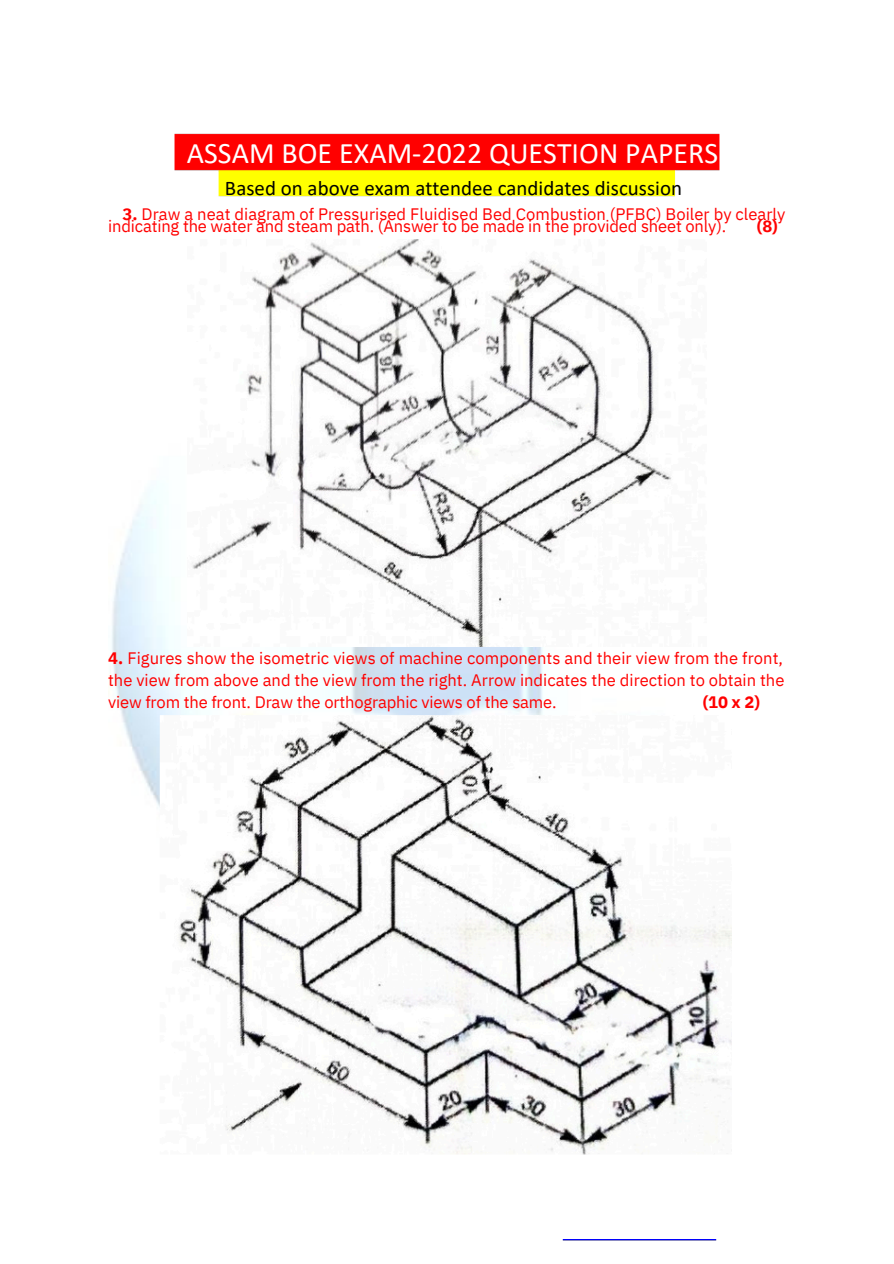
<style>
.page{position:relative;width:894px;height:1264px;background:#fff}
.page>*{position:absolute;margin:0;border:0;box-sizing:border-box;transform-origin:0 0}
.t1{font:29.85px "Calibri";color:#fff}
.t2{font:20.85px "Calibri";color:#000}
.t3{font:16.5px "IBM Plex Sans";color:#f00}
.t4{font:700 16.5px "IBM Plex Sans";color:#f00}
.s1{font-weight:700}
</style>
<div class="page">
<img style="left:111px;top:486px;width:621px;height:458px">
<img style="left:174px;top:133px;width:546px;height:64px">
<img style="left:562px;top:1239px;width:155px;height:1px">
<img style="left:187px;top:240px;width:518px;height:406px">
<img style="left:160px;top:715px;width:571px;height:439px">
<p class="t1" style="left:187px;top:140px;width:533px">ASSAM BOE EXAM-2022 QUESTION PAPERS</p>
<p class="t2" style="left:225px;top:180px;width:458px">Based on above exam attendee candidates discussion</p>
<p class="t3" style="left:122px;top:203px;width:664px"><span class="s1">3.</span> Draw a neat diagram of Pressurised Fluidised Bed Combustion (PFBC) Boiler by clearly</p>
<p class="t3" style="left:108px;top:215px;width:619px">indicating the water and steam path. (Answer to be made in the provided sheet only).</p>
<p class="t4" style="left:756px;top:215px;width:22px">(8)</p>
<p class="t3" style="left:108px;top:646px;width:676px"><span class="s1">4.</span> Figures show the isometric views of machine components and their view from the front,</p>
<p class="t3" style="left:108px;top:669px;width:677px">the view from above and the view from the right. Arrow indicates the direction to obtain the</p>
<p class="t3" style="left:108px;top:690px;width:450px">view from the front. Draw the orthographic views of the same.</p>
<h1 class="t4" style="left:702px;top:690px;width:59px">(10 x 2)</h1>
</div>
